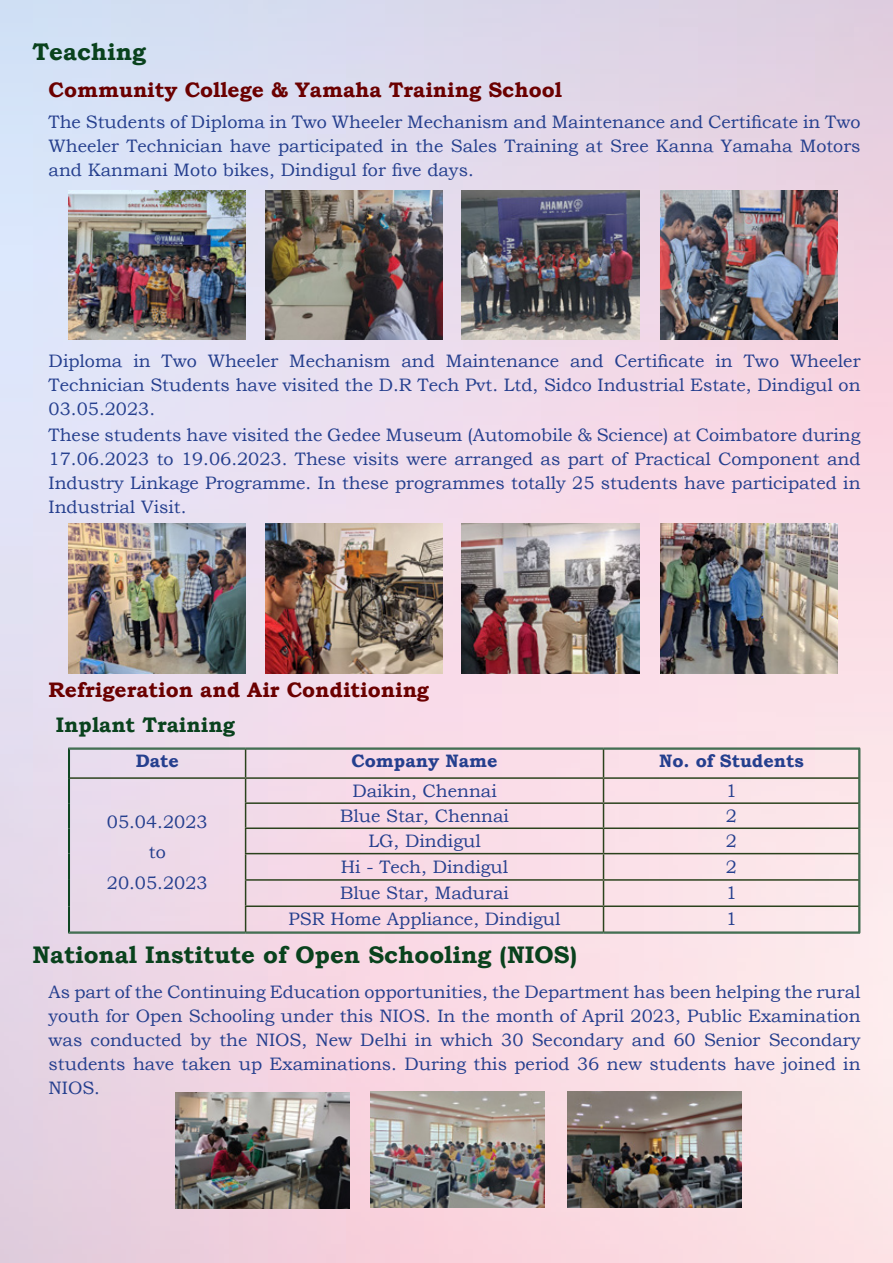
<style>
.page{position:relative;width:893px;height:1263px;background:#fff}
.page>*{position:absolute;margin:0;border:0;box-sizing:border-box;transform-origin:0 0}
.t1{font:700 24px "Bookman Old Style";color:#09421d}
.t2{font:700 21px "Bookman Old Style";color:#6b0000}
.t3{font:700 21px "Bookman Old Style";color:#09421d}
.t4{font:18px/24px "Bookman Old Style";color:#253f8e;text-align:justify}
.t5{font:700 18px "Bookman Old Style";color:#253f8e}
</style>
<div class="page">
<img style="left:0;top:0;width:893px;height:1263px">
<img style="left:175px;top:1092px;width:174px;height:116px">
<img style="left:371px;top:1092px;width:174px;height:116px">
<img style="left:568px;top:1092px;width:174px;height:116px">
<img style="left:68px;top:190px;width:177px;height:150px">
<img style="left:68px;top:524px;width:177px;height:149px">
<img style="left:265px;top:524px;width:178px;height:149px">
<img style="left:660px;top:524px;width:177px;height:149px">
<img style="left:462px;top:524px;width:177px;height:149px">
<img style="left:265px;top:190px;width:178px;height:150px">
<img style="left:462px;top:190px;width:177px;height:150px">
<img style="left:660px;top:190px;width:177px;height:150px">
<hr style="left:68px;top:748px;width:178px;height:1px;background:#09421d">
<hr style="left:69px;top:749px;width:177px;height:1px;background:#09421d">
<hr style="left:246px;top:748px;width:357px;height:1px;background:#09421d">
<hr style="left:246px;top:749px;width:357px;height:1px;background:#09421d">
<hr style="left:603px;top:748px;width:257px;height:1px;background:#09421d">
<hr style="left:603px;top:749px;width:256px;height:1px;background:#09421d">
<hr style="left:860px;top:748px;width:1px;height:30px;background:#09421d">
<svg style="left:68px;top:749px;width:2px;height:184px"></svg>
<svg style="left:859px;top:749px;width:2px;height:184px"></svg>
<hr style="left:69px;top:932px;width:177px;height:1px;background:#09421d">
<hr style="left:68px;top:933px;width:178px;height:1px;background:#09421d">
<hr style="left:246px;top:932px;width:357px;height:1px;background:#09421d">
<hr style="left:246px;top:933px;width:357px;height:1px;background:#09421d">
<hr style="left:603px;top:932px;width:256px;height:1px;background:#09421d">
<hr style="left:603px;top:933px;width:257px;height:1px;background:#09421d">
<hr style="left:70px;top:777px;width:176px;height:2px;background:#2b421d">
<hr style="left:246px;top:777px;width:357px;height:2px;background:#2b421d">
<hr style="left:603px;top:777px;width:256px;height:2px;background:#2b421d">
<hr style="left:245px;top:802px;width:358px;height:2px;background:#2b421d">
<hr style="left:603px;top:802px;width:256px;height:2px;background:#2b421d">
<hr style="left:245px;top:827px;width:358px;height:2px;background:#2b421d">
<hr style="left:603px;top:827px;width:256px;height:2px;background:#2b421d">
<hr style="left:245px;top:853px;width:358px;height:1px;background:#2b421d">
<hr style="left:603px;top:853px;width:256px;height:1px;background:#2b421d">
<hr style="left:245px;top:879px;width:358px;height:2px;background:#2b421d">
<hr style="left:603px;top:879px;width:256px;height:2px;background:#2b421d">
<hr style="left:245px;top:905px;width:358px;height:2px;background:#2b421d">
<svg style="left:245px;top:749px;width:1px;height:183px"></svg>
<hr style="left:603px;top:905px;width:256px;height:2px;background:#2b421d">
<svg style="left:603px;top:749px;width:1px;height:183px"></svg>
<p class="t1" style="left:32px;top:34px;width:115px">Teaching</p>
<p class="t2" style="left:49px;top:75px;width:515px">Community College &amp; Yamaha Training School</p>
<p class="t4" style="left:49px;top:110px;width:813px">The Students of Diploma in Two Wheeler Mechanism and Maintenance and Certificate in Two Wheeler Technician have participated in the Sales Training at Sree Kanna Yamaha Motors and Kanmani Moto bikes, Dindigul for five days.</p>
<p class="t4" style="left:49px;top:349px;width:813px">Diploma in Two Wheeler Mechanism and Maintenance and Certificate in Two Wheeler Technician Students have visited the D.R Tech Pvt. Ltd, Sidco Industrial Estate, Dindigul on 03.05.2023.</p>
<p class="t4" style="left:49px;top:423px;width:813px">These students have visited the Gedee Museum (Automobile &amp; Science) at Coimbatore during 17.06.2023 to 19.06.2023. These visits were arranged as part of Practical Component and Industry Linkage Programme. In these programmes totally 25 students have participated in Industrial Visit.</p>
<p class="t2" style="left:49px;top:675px;width:382px">Refrigeration and Air Conditioning</p>
<p class="t3" style="left:56px;top:710px;width:180px">Inplant Training</p>
<p class="t5" style="left:136px;top:748px;width:45px">Date</p>
<p class="t5" style="left:351px;top:748px;width:148px">Company Name</p>
<p class="t5" style="left:659px;top:748px;width:146px">No. of Students</p>
<p class="t4" style="left:107px;top:810px;width:102px">05.04.2023</p>
<p class="t4" style="left:149px;top:840px;width:18px">to</p>
<p class="t4" style="left:107px;top:871px;width:102px">20.05.2023</p>
<p class="t4" style="left:352px;top:779px;width:146px">Daikin, Chennai</p>
<p class="t4" style="left:726px;top:779px;width:13px">1</p>
<p class="t4" style="left:340px;top:804px;width:170px">Blue Star, Chennai</p>
<p class="t4" style="left:726px;top:804px;width:13px">2</p>
<p class="t4" style="left:368px;top:829px;width:114px">LG, Dindigul</p>
<p class="t4" style="left:726px;top:829px;width:13px">2</p>
<p class="t4" style="left:341px;top:854px;width:169px">Hi - Tech, Dindigul</p>
<p class="t4" style="left:726px;top:854px;width:13px">2</p>
<p class="t4" style="left:340px;top:881px;width:170px">Blue Star, Madurai</p>
<p class="t4" style="left:726px;top:881px;width:13px">1</p>
<p class="t4" style="left:289px;top:907px;width:273px">PSR Home Appliance, Dindigul</p>
<p class="t4" style="left:726px;top:907px;width:13px">1</p>
<p class="t1" style="left:32px;top:938px;width:546px">National Institute of Open Schooling (NIOS)</p>
<p class="t4" style="left:49px;top:980px;width:813px">As part of the Continuing Education opportunities, the Department has been helping the rural youth for Open Schooling under this NIOS. In the month of April 2023, Public Examination was conducted by the NIOS, New Delhi in which 30 Secondary and 60 Senior Secondary students have taken up Examinations. During this period 36 new students have joined in NIOS.</p>
</div>
